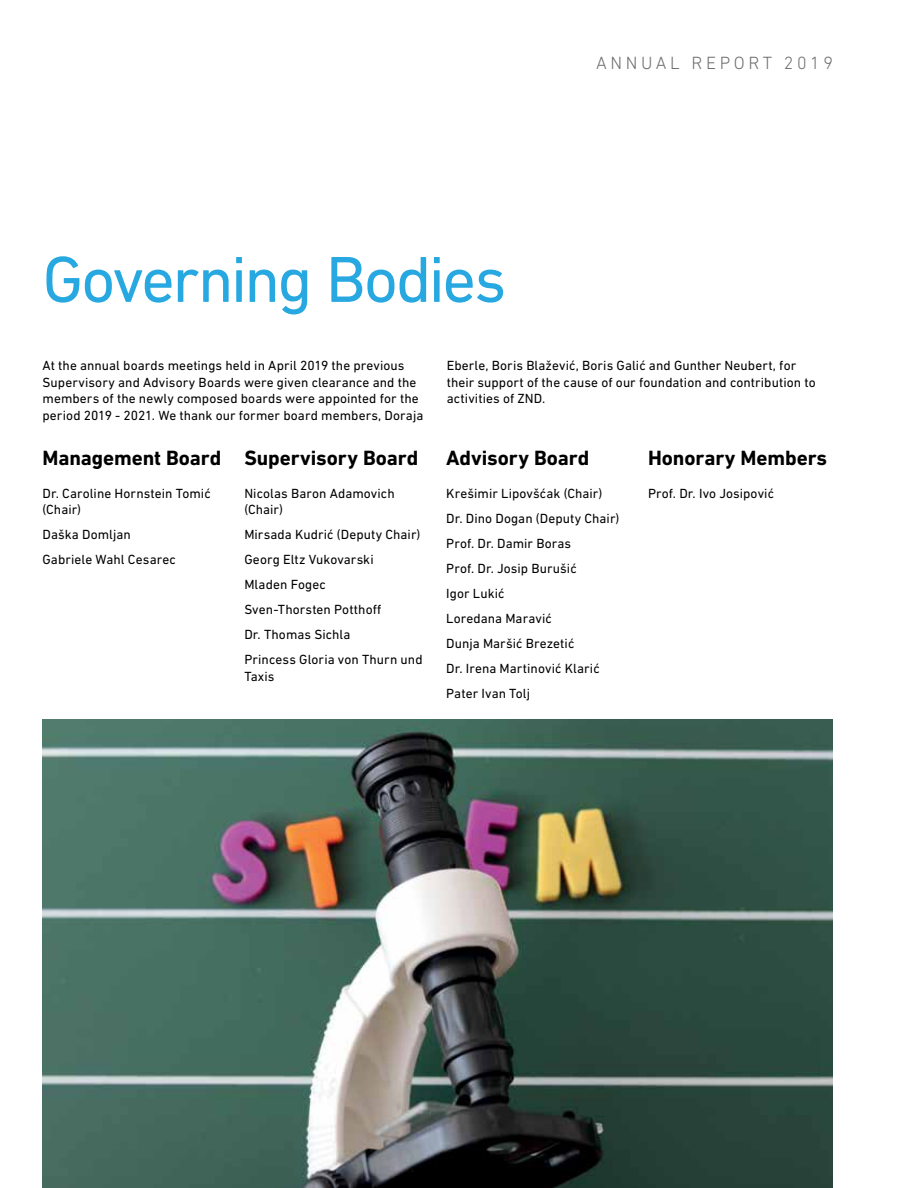
<style>
.page{position:relative;width:918px;height:1188px;background:#fff}
.page>*{position:absolute;margin:0;border:0;box-sizing:border-box;transform-origin:0 0}
.t1{font:66px "DIN Next LT Pro";letter-spacing:-.04em;color:#28a8e0}
.t2{font:700 21px "DIN Next LT Pro";letter-spacing:-.005em;color:#000}
.t3{font:300 18px "DIN Next LT Pro";letter-spacing:.2em;color:#6d6e71}
.t4{font:13.5px/25px "DIN Next LT Pro";letter-spacing:.005em;color:#000}
</style>
<div class="page">
<img style="left:43px;top:719px;width:789px;height:469px">
<h1 class="t1" style="left:43px;top:241px;width:465px">Governing Bodies</h1>
<h3 class="t3" style="left:596px;top:52px;width:238px">ANNUAL REPORT 2019</h3>
<p class="t4" style="left:43px;top:357px;width:382px;line-height:16.5px">At the annual boards meetings held in April 2019 the previous Supervisory and Advisory Boards were given clearance and the members of the newly composed boards were appointed for the period 2019 - 2021. We thank our former board members, Doraja</p>
<p class="t4" style="left:447px;top:357px;width:370px;line-height:16.5px">Eberle, Boris Blažević, Boris Galić and Gunther Neubert, for their support of the cause of our foundation and contribution to activities of ZND.</p>
<h2 class="t2" style="left:43px;top:445px;width:180px">Management Board</h2>
<p class="t4" style="left:43px;top:485px;width:170px;line-height:16.5px">Dr. Caroline Hornstein Tomić (Chair)</p>
<p class="t4" style="left:43px;top:522px;width:135px">Daška Domljan<br>Gabriele Wahl Cesarec</p>
<h2 class="t2" style="left:244px;top:445px;width:175px">Supervisory Board</h2>
<p class="t4" style="left:244px;top:485px;width:152px;line-height:16.5px">Nicolas Baron Adamovich (Chair)</p>
<p class="t4" style="left:244px;top:522px;width:180px">Mirsada Kudrić (Deputy Chair)<br>Georg Eltz Vukovarski<br>Mladen Fogec<br>Sven-Thorsten Potthoff<br>Dr. Thomas Sichla<br>Princess Gloria von Thurn und</p>
<p class="t4" style="left:244px;top:663px;width:32px">Taxis</p>
<h2 class="t2" style="left:446px;top:445px;width:145px">Advisory Board</h2>
<p class="t4" style="left:446px;top:480px;width:175px">Krešimir Lipovšćak (Chair)<br>Dr. Dino Dogan (Deputy Chair)<br>Prof. Dr. Damir Boras<br>Prof. Dr. Josip Burušić<br>Igor Lukić<br>Loredana Maravić<br>Dunja Maršić Brezetić<br>Dr. Irena Martinović Klarić<br>Pater Ivan Tolj</p>
<h2 class="t2" style="left:648px;top:445px;width:181px">Honorary Members</h2>
<p class="t4" style="left:648px;top:480px;width:128px">Prof. Dr. Ivo Josipović</p>
</div>
